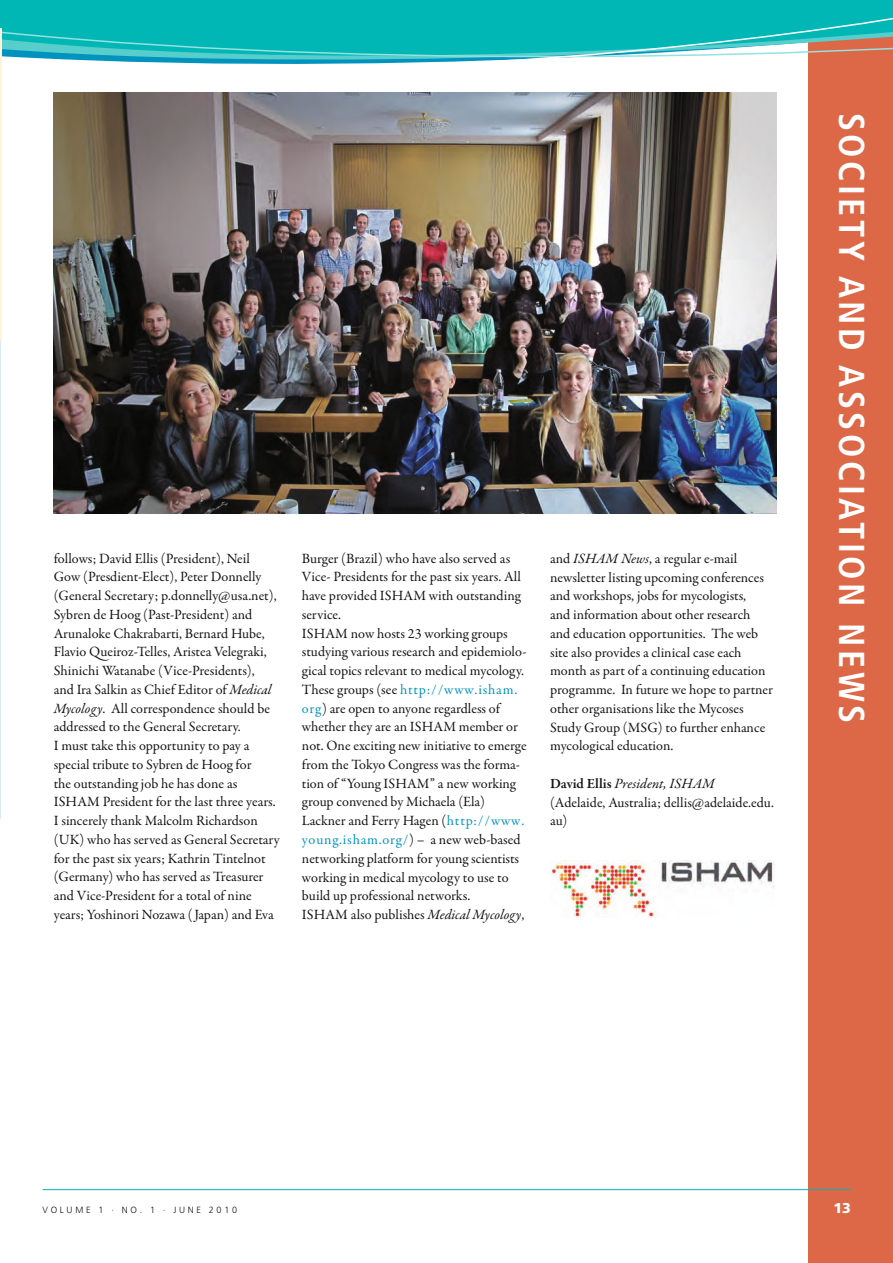
<style>
.page{position:relative;width:893px;height:1263px;background:#fff}
.page>*{position:absolute;margin:0;border:0;box-sizing:border-box;transform-origin:0 0}
.t1{font:700 condensed 36px "Frutiger LT Std";letter-spacing:.1em;color:#fff}
.t2{font:14.25px/18.8px "Garamond Premr Pro";color:#131413}
.t3{font:900 14.25px "Frutiger LT Std";color:#fff}
.t4{font:300 9px "Frutiger LT Std";letter-spacing:.3em;color:#131413}
.s1{font-style:italic}
.s2{color:#0093be}
.s3{font-weight:600}
</style>
<div class="page">
<div style="left:808px;top:0;width:84px;height:1263px;background:#dd6848"></div>
<div style="left:2px;top:0;width:890px;height:15px;background:#00b7b5"></div>
<svg style="left:2px;top:15px;width:890px;height:81px"></svg>
<hr style="left:43px;top:1189px;width:807px;height:1px;background:#00b7b5">
<img style="left:550px;top:861px;width:224px;height:56px">
<img style="left:53px;top:93px;width:723px;height:421px">
<hr style="left:0;top:28px;width:1px;height:314px;background:#fff3d9">
<hr style="left:0;top:341px;width:1px;height:478px;background:#d7eaf5">
<svg style="left:0;top:0;width:2px;height:108px"></svg>
<p class="t2" style="left:54px;top:550px;width:227px">follows; David Ellis (President), Neil Gow (Presdient-Elect), Peter Donnelly (General Secretary; p.donnelly@usa.net), Sybren de Hoog (Past-President) and Arunaloke Chakrabarti, Bernard Hube, Flavio Queiroz-Telles, Aristea Velegraki, Shinichi Watanabe (Vice-Presidents),<br>and Ira Salkin as Chief Editor of <span class="s1">Medical Mycology</span>. All correspondence should be addressed to the General Secretary.<br>I must take this opportunity to pay a special tribute to Sybren de Hoog for<br>the outstanding job he has done as ISHAM President for the last three years.<br>I sincerely thank Malcolm Richardson (UK) who has served as General Secretary for the past six years; Kathrin Tintelnot (Germany) who has served as Treasurer and Vice-President for a total of nine years; Yoshinori Nozawa ( Japan) and Eva</p>
<p class="t2" style="left:302px;top:550px;width:226px">Burger (Brazil) who have also served as Vice- Presidents for the past six years. All have provided ISHAM with outstanding service.<br>ISHAM now hosts 23 working groups studying various research and epidemiolo&shy;gical topics relevant to medical mycology.<br>These groups (see <span class="s2">http://www.isham. org</span>) are open to anyone regardless of whether they are an ISHAM member or not. One exciting new initiative to emerge from the Tokyo Congress was the forma&shy;tion of “Young ISHAM” a new working group convened by Michaela (Ela)<br>Lackner and Ferry Hagen (<span class="s2">http://www. young.isham.org/</span>) – a new web-based networking platform for young scientists working in medical mycology to use to build up professional networks.<br>ISHAM also publishes <span class="s1">Medical Mycology</span>,</p>
<p class="t2" style="left:550px;top:550px;width:224px">and <span class="s1">ISHAM News</span>, a regular e-mail newsletter listing upcoming conferences and workshops, jobs for mycologists,<br>and information about other research and education opportunities. The web site also provides a clinical case each month as part of a continuing education programme. In future we hope to partner other organisations like the Mycoses Study Group (MSG) to further enhance mycological education.</p>
<p class="t2" style="left:550px;top:775px;width:225px"><span class="s3">David Ellis</span> <span class="s1">President, ISHAM<br></span>(Adelaide, Australia; dellis@adelaide.edu. au)</p>
<h1 class="t1" style="left:867px;top:113px;width:612px;rotate:90deg">SOCIETY AND ASSOCIATION NEWS</h1>
<p class="t4" style="left:43px;top:1204px;width:196px">VOLUME 1 · NO. 1 · JUNE 2010</p>
<p class="t3" style="left:833px;top:1199px;width:19px">13</p>
</div>
